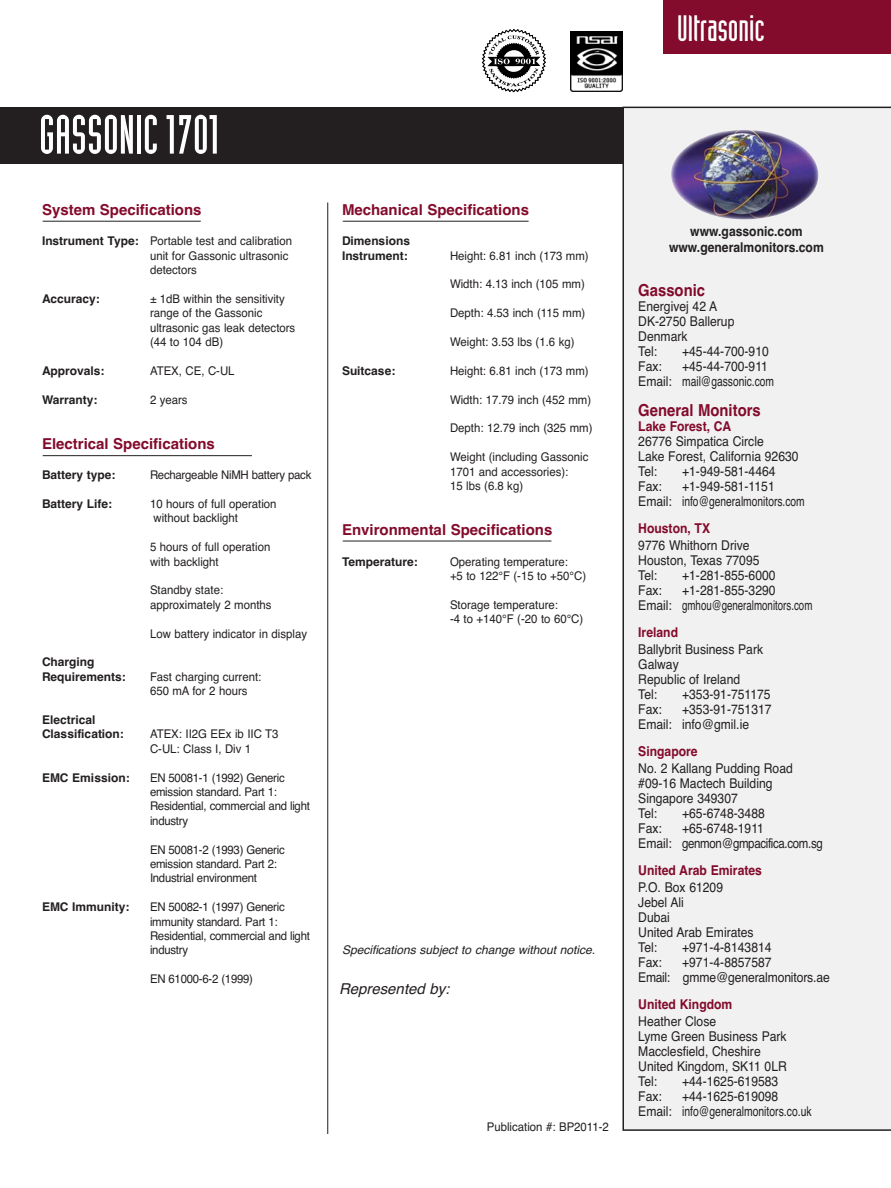
<style>
.page{position:relative;width:891px;height:1188px;background:#fff}
.page>*{position:absolute;margin:0;border:0;box-sizing:border-box;transform-origin:0 0}
.t1{font:54px "Industria Solid";color:#fff}
.t2{font:36px "Industria Solid";color:#fff}
.t3{font:700 16.5px "Helvetica";color:#830b2c;scale:.9 1}
.t4{font:700 15px "Helvetica";color:#830b2c}
.t5{font:italic 15px "Helvetica";color:#231f20}
.t6{font:13.5px/15px "Helvetica";color:#231f20;scale:.9 1}
.t7{font:700 13.5px "Helvetica";color:#830b2c;scale:.9 1}
.t8{font:13.5px/15px "Helvetica";letter-spacing:-.03em;color:#231f20;scale:.9 1}
.t9{font:700 13.5px/16.2px "Helvetica";color:#231f20;text-align:center;scale:.9 1}
.t10{font:12px/14.4px "Helvetica";color:#231f20;scale:.95 1}
.t11{font:12px/14.4px "Helvetica";letter-spacing:-.02em;color:#231f20;scale:.95 1}
.t12{font:700 12px/14.4px "Helvetica";color:#231f20}
.t13{font:italic 12px "Helvetica";color:#231f20}
.t14{font:12px "Helvetica";letter-spacing:-.025em;color:#231f20;scale:.95 1}
.s1{font-weight:700}
</style>
<div class="page">
<div style="left:663px;top:0;width:228px;height:54px;background:#830b2c"></div>
<div style="left:0;top:107px;width:628px;height:57px;background:#231f20"></div>
<hr style="left:327px;top:202px;width:1px;height:932px;background:#231f20">
<hr style="left:43px;top:221px;width:158px;height:1px;background:#231f20">
<hr style="left:43px;top:455px;width:209px;height:1px;background:#231f20">
<hr style="left:343px;top:221px;width:186px;height:1px;background:#231f20">
<hr style="left:343px;top:541px;width:208px;height:1px;background:#231f20">
<div style="left:622px;top:107px;width:269px;height:1024px;background:#f1f1f2"></div>
<img style="left:671px;top:130px;width:148px;height:89px">
<svg style="left:482px;top:29px;width:64px;height:63px"></svg>
<div style="left:567px;top:28px;width:59px;height:67px;background:linear-gradient(to right,#fff,#fff)"></div>
<img style="left:571px;top:31px;width:51px;height:61px">
<h1 class="t1" style="left:39px;top:115px;width:182px">GASSONIC 1701</h1>
<p class="t4" style="left:42px;top:204px;width:161px">System Specifications</p>
<p class="t10" style="left:150px;top:235px;width:151px;text-indent:-108px"><span class="s1">Instrument Type:</span> Portable test and calibration unit for Gassonic ultrasonic detectors</p>
<p class="t12" style="left:42px;top:292px;width:59px">Accuracy:</p>
<p class="t10" style="left:150px;top:292px;width:155px">± 1dB within the sensitivity range of the Gassonic ultrasonic gas leak detectors (44 to 104 dB)</p>
<p class="t12" style="left:42px;top:364px;width:64px">Approvals:</p>
<p class="t10" style="left:150px;top:364px;width:91px">ATEX, CE, C-UL</p>
<p class="t12" style="left:42px;top:393px;width:57px">Warranty:</p>
<p class="t10" style="left:150px;top:393px;width:41px">2 years</p>
<p class="t4" style="left:42px;top:438px;width:174px">Electrical Specifications</p>
<p class="t12" style="left:42px;top:469px;width:75px">Battery type:</p>
<p class="t11" style="left:150px;top:469px;width:171px">Rechargeable NiMH battery pack</p>
<p class="t12" style="left:42px;top:498px;width:72px">Battery Life:</p>
<p class="t10" style="left:150px;top:498px;width:135px">10 hours of full operation without backlight</p>
<p class="t10" style="left:150px;top:541px;width:128px">5 hours of full operation with backlight</p>
<p class="t10" style="left:150px;top:584px;width:130px">Standby state: approximately 2 months</p>
<p class="t10" style="left:150px;top:627px;width:167px">Low battery indicator in display</p>
<p class="t12" style="left:42px;top:656px;width:85px">Charging<br>Requirements:</p>
<p class="t10" style="left:150px;top:670px;width:119px">Fast charging current:<br>650 mA for 2 hours</p>
<p class="t12" style="left:42px;top:714px;width:83px">Electrical<br>Classification:</p>
<p class="t10" style="left:150px;top:728px;width:137px">ATEX: II2G EEx ib IIC T3<br>C-UL: Class I, Div 1</p>
<p class="t12" style="left:42px;top:771px;width:89px">EMC Emission:</p>
<p class="t11" style="left:150px;top:771px;width:170px">EN 50081-1 (1992) Generic emission standard. Part 1:<br>Residential, commercial and light industry</p>
<p class="t11" style="left:150px;top:843px;width:143px">EN 50081-2 (1993) Generic emission standard. Part 2:<br>Industrial environment</p>
<p class="t12" style="left:42px;top:901px;width:89px">EMC Immunity:</p>
<p class="t11" style="left:150px;top:901px;width:170px">EN 50082-1 (1997) Generic immunity standard. Part 1:<br>Residential, commercial and light industry</p>
<p class="t14" style="left:150px;top:975px;width:110px">EN 61000-6-2 (1999)</p>
<p class="t4" style="left:342px;top:204px;width:189px">Mechanical Specifications</p>
<p class="t12" style="left:342px;top:235px;width:70px">Dimensions<br>Instrument:</p>
<p class="t10" style="left:450px;top:249px;width:148px">Height: 6.81 inch (173 mm)</p>
<p class="t10" style="left:450px;top:278px;width:143px">Width: 4.13 inch (105 mm)</p>
<p class="t10" style="left:450px;top:307px;width:144px">Depth: 4.53 inch (115 mm)</p>
<p class="t10" style="left:450px;top:336px;width:133px">Weight: 3.53 lbs (1.6 kg)</p>
<p class="t12" style="left:342px;top:364px;width:55px">Suitcase:</p>
<p class="t10" style="left:450px;top:364px;width:148px">Height: 6.81 inch (173 mm)</p>
<p class="t10" style="left:450px;top:393px;width:150px">Width: 17.79 inch (452 mm)</p>
<p class="t10" style="left:450px;top:422px;width:151px">Depth: 12.79 inch (325 mm)</p>
<p class="t10" style="left:450px;top:451px;width:147px">Weight (including Gassonic<br>1701 and accessories):<br>15 lbs (6.8 kg)</p>
<p class="t4" style="left:342px;top:525px;width:212px">Environmental Specifications</p>
<p class="t12" style="left:342px;top:555px;width:77px">Temperature:</p>
<p class="t10" style="left:450px;top:555px;width:145px">Operating temperature:<br>+5 to 122°F (-15 to +50°C)</p>
<p class="t10" style="left:450px;top:598px;width:142px">Storage temperature:<br>-4 to +140°F (-20 to 60°C)</p>
<p class="t13" style="left:342px;top:946px;width:257px">Specifications subject to change without notice.</p>
<p class="t5" style="left:339px;top:983px;width:115px">Represented by :</p>
<p class="t10" style="left:487px;top:1121px;width:130px">Publication #: BP2011-2</p>
<h2 class="t2" style="left:677px;top:16px;width:89px">Ultrasonic</h2>
<p class="t9" style="left:669px;top:225px;width:174px">www.gassonic.com www.generalmonitors.com</p>
<p class="t3" style="left:638px;top:284px;width:76px">Gassonic</p>
<p class="t6" style="left:638px;top:300px;width:108px">Energivej 42 A<br>DK-2750 Ballerup<br>Denmark<br>Tel:</p>
<p class="t6" style="left:682px;top:345px;width:98px">+45-44-700-910</p>
<p class="t6" style="left:638px;top:360px;width:28px">Fax:</p>
<p class="t6" style="left:638px;top:360px;width:152px;text-indent:44px">+45-44-700-911<br>Email: mail@gassonic.com</p>
<p class="t3" style="left:638px;top:404px;width:138px">General Monitors</p>
<p class="t7" style="left:638px;top:421px;width:105px">Lake Forest, CA</p>
<p class="t6" style="left:638px;top:435px;width:180px">26776 Simpatica Circle<br>Lake Forest, California 92630<br>Tel:</p>
<p class="t6" style="left:682px;top:465px;width:105px">+1-949-581-4464</p>
<p class="t6" style="left:638px;top:480px;width:28px">Fax:</p>
<p class="t6" style="left:638px;top:480px;width:187px;text-indent:44px">+1-949-581-1151<br>Email: info@generalmonitors.com</p>
<p class="t7" style="left:638px;top:524px;width:81px">Houston, TX</p>
<p class="t6" style="left:638px;top:539px;width:136px">9776 Whithorn Drive<br>Houston, Texas 77095<br>Tel:</p>
<p class="t6" style="left:682px;top:569px;width:105px">+1-281-855-6000</p>
<p class="t6" style="left:638px;top:584px;width:28px">Fax:</p>
<p class="t6" style="left:638px;top:584px;width:195px;text-align:center">+1-281-855-3290<br>Email: gmhou@generalmonitors.com</p>
<p class="t7" style="left:638px;top:628px;width:46px">Ireland</p>
<p class="t6" style="left:638px;top:643px;width:140px">Ballybrit Business Park<br>Galway<br>Republic of Ireland<br>Tel:</p>
<p class="t6" style="left:682px;top:688px;width:100px">+353-91-751175</p>
<p class="t6" style="left:638px;top:703px;width:28px">Fax:</p>
<p class="t6" style="left:638px;top:703px;width:150px;text-indent:44px">+353-91-751317<br>Email: info@gmil.ie</p>
<p class="t7" style="left:638px;top:747px;width:68px">Singapore</p>
<p class="t6" style="left:638px;top:762px;width:173px">No. 2 Kallang Pudding Road #09-16 Mactech Building<br>Singapore 349307<br>Tel:</p>
<p class="t6" style="left:682px;top:807px;width:93px">+65-6748-3488</p>
<p class="t6" style="left:638px;top:822px;width:28px">Fax:</p>
<p class="t8" style="left:638px;top:822px;width:207px;text-indent:44px">+65-6748-1911<br>Email: genmon@gmpacifica.com.sg</p>
<p class="t7" style="left:638px;top:866px;width:139px">United Arab Emirates</p>
<p class="t6" style="left:638px;top:881px;width:130px">P.O. Box 61209<br>Jebel Ali<br>Dubai<br>United Arab Emirates<br>Tel:</p>
<p class="t6" style="left:682px;top:941px;width:101px">+971-4-8143814</p>
<p class="t6" style="left:638px;top:956px;width:28px">Fax:</p>
<p class="t6" style="left:638px;top:956px;width:214px;text-indent:44px">+971-4-8857587<br>Email: gmme@generalmonitors.ae</p>
<p class="t7" style="left:638px;top:1000px;width:106px">United Kingdom</p>
<p class="t6" style="left:638px;top:1015px;width:167px">Heather Close<br>Lyme Green Business Park<br>Macclesfield, Cheshire<br>United Kingdom, SK11 0LR<br>Tel:</p>
<p class="t6" style="left:682px;top:1075px;width:108px">+44-1625-619583</p>
<p class="t6" style="left:638px;top:1090px;width:28px">Fax:</p>
<p class="t6" style="left:638px;top:1090px;width:194px;text-indent:44px">+44-1625-619098<br>Email: info@generalmonitors.co.uk</p>
</div>
